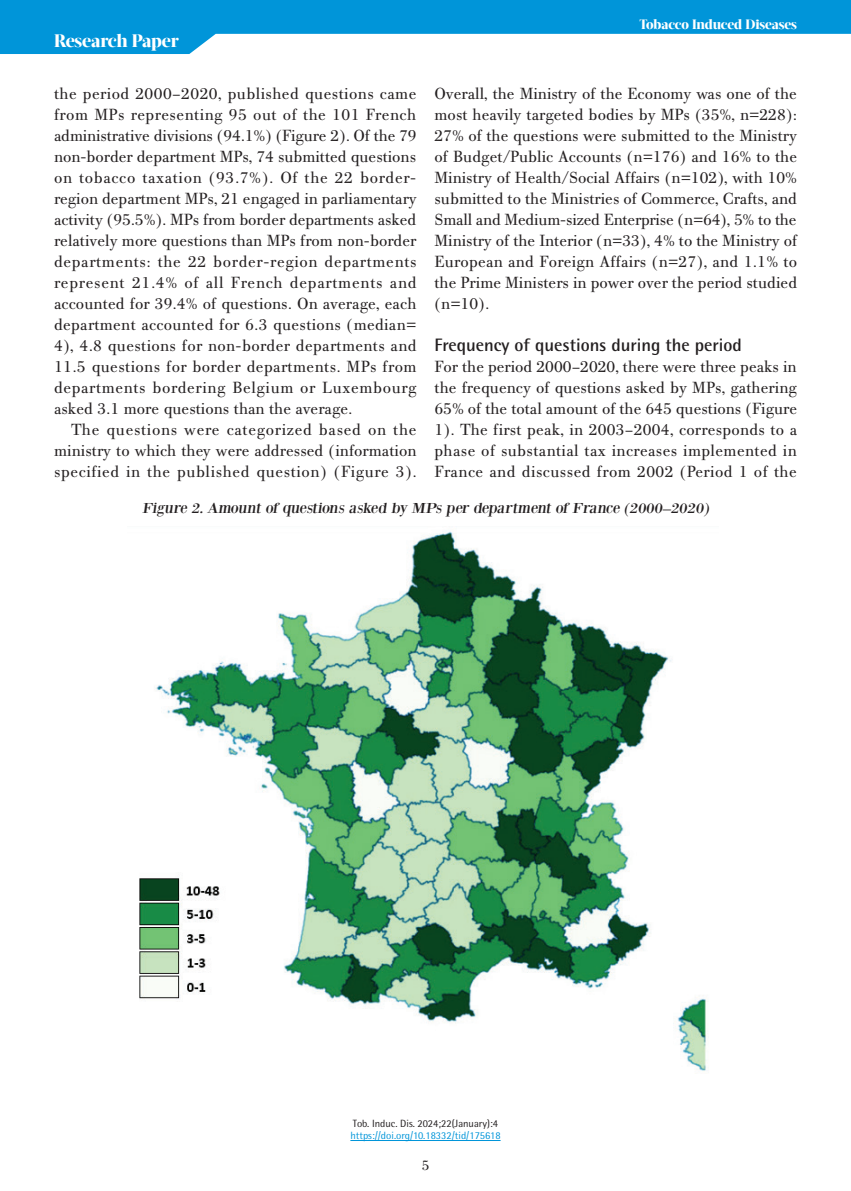
<style>
.page{position:relative;width:851px;height:1191px;background:#fff}
.page>*{position:absolute;margin:0;border:0;box-sizing:border-box;transform-origin:0 0}
.t1{font:700 18px "Rotis Semi Sans Hel";color:#231f20}
.t2{font:800 18px "Acta Display W04";letter-spacing:-.01em;color:#fff}
.t3{font:17.25px/21px "PF Bodoni Text";letter-spacing:.02em;color:#231f20;text-align:justify}
.t4{font:15px "Bodoni XT";color:#231f20;scale:1.1 1}
.t5{font:15px "PF Bodoni Text";color:#231f20}
.t6{font:800 13.5px "Acta Display W04";letter-spacing:-.01em;color:#fff}
.t7{font:10.5px "Rotis Semi Sans Hel";color:#0095d9}
.t8{font:10.5px "Rotis Semi Sans Hel";color:#231f20}
</style>
<div class="page">
<svg style="left:0;top:0;width:850px;height:54px;fill:#0095d9"></svg>
<hr style="left:350px;top:1140px;width:150px;height:1px;background:#0095d9">
<img style="left:139px;top:531px;width:569px;height:541px">
<p class="t2" style="left:54px;top:30px;width:126px">Research Paper</p>
<p class="t6" style="left:639px;top:17px;width:159px">Tobacco Induced Diseases</p>
<p class="t3" style="left:434px;top:83px;width:364px">Overall, the Ministry of the Economy was one of the most heavily targeted bodies by MPs (35%, n=228):<br>27% of the questions were submitted to the Ministry of Budget/Public Accounts (n=176) and 16% to the Ministry of Health/Social Affairs (n=102), with 10% submitted to the Ministries of Commerce, Crafts, and Small and Medium-sized Enterprise (n=64), 5% to the Ministry of the Interior (n=33), 4% to the Ministry of European and Foreign Affairs (n=27), and 1.1% to the Prime Ministers in power over the period studied (n=10).</p>
<p class="t1" style="left:434px;top:334px;width:309px">Frequency of questions during the period</p>
<p class="t3" style="left:434px;top:356px;width:364px">For the period 2000–2020, there were three peaks in the frequency of questions asked by MPs, gathering 65% of the total amount of the 645 questions (Figure 1). The first peak, in 2003–2004, corresponds to a phase of substantial tax increases implemented in France and discussed from 2002 (Period 1 of the</p>
<p class="t4" style="left:142px;top:498px;width:519px">Figure 2. Amount of questions asked by MPs per department of France (2000–2020)</p>
<p class="t3" style="left:54px;top:83px;width:364px">the period 2000–2020, published questions came from MPs representing 95 out of the 101 French administrative divisions (94.1%) (Figure 2). Of the 79 non-border department MPs, 74 submitted questions on tobacco taxation (93.7%). Of the 22 border&shy;region department MPs, 21 engaged in parliamentary activity (95.5%). MPs from border departments asked relatively more questions than MPs from non-border departments: the 22 border-region departments represent 21.4% of all French departments and accounted for 39.4% of questions. On average, each department accounted for 6.3 questions (median= 4), 4.8 questions for non-border departments and 11.5 questions for border departments. MPs from departments bordering Belgium or Luxembourg asked 3.1 more questions than the average.</p>
<p class="t3" style="left:54px;top:419px;width:364px;text-indent:17px">The questions were categorized based on the ministry to which they were addressed (information specified in the published question) (Figure 3).</p>
<p class="t8" style="left:353px;top:1116px;width:147px">Tob. Induc. Dis. 2024;22(January):4</p>
<p class="t7" style="left:350px;top:1129px;width:152px">https://doi.org/10.18332/tid/175618</p>
<p class="t5" style="left:421px;top:1156px;width:9px">5</p>
</div>
